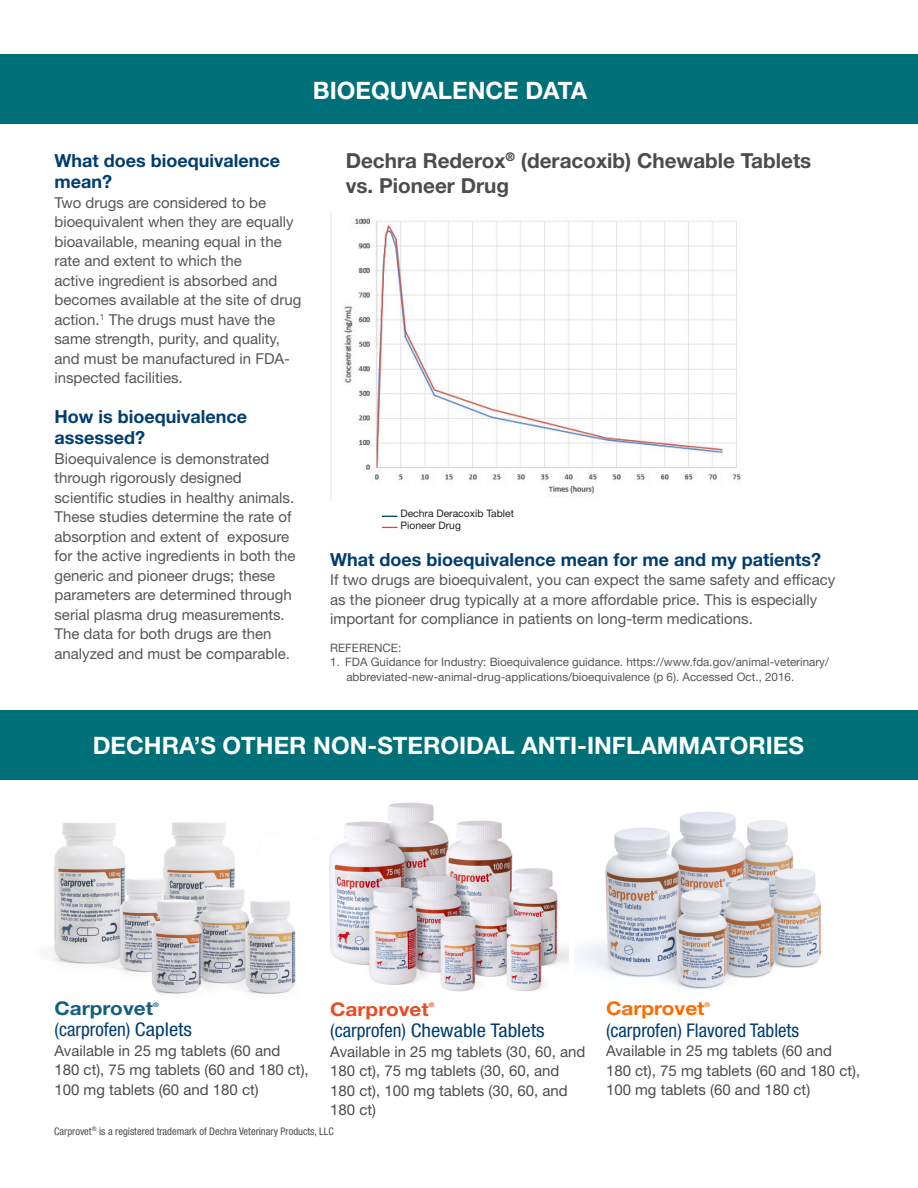
<style>
.page{position:relative;width:918px;height:1188px;background:#fff}
.page>*{position:absolute;margin:0;border:0;box-sizing:border-box;transform-origin:0 0}
.t1{font:700 24px "Helvetica Neue LT Std";color:#fff}
.t2{font:700 20.7px "Helvetica Neue LT Std";color:#4b4c4d}
.t3{font:condensed 18.9px "Helvetica Neue LT Std";color:#003d71}
.t4{font:700 18.9px "Helvetica Neue LT Std";color:#eb4a22;scale:1.1 1}
.t5{font:700 18.9px "Helvetica Neue LT Std";color:#ff6a00;scale:1.1 1}
.t6{font:700 18.9px "Helvetica Neue LT Std";color:#135f7f;scale:1.1 1}
.t7{font:700 18px/21.6px "Helvetica Neue LT Std";color:#003d71}
.t8{font:15px/19.5px "Helvetica Neue LT Std";color:#575654}
.t9{font:15px/19.5px "Helvetica Neue LT Std";color:#4b4c4d}
.t10{font:11.7px "Helvetica Neue LT Std";color:#575654}
.t11{font:condensed 10.5px "Helvetica Neue LT Std";color:#4b4c4d}
.t12{font:10.35px "Helvetica Neue LT Std";color:#231f20}
.t13{font:700 6.3px "Helvetica Neue LT Std";color:#eb4a22;scale:1.1 1}
.t14{font:700 6.3px "Helvetica Neue LT Std";color:#ff6a00;scale:1.1 1}
.t15{font:700 6.3px "Helvetica Neue LT Std";color:#135f7f;scale:1.1 1}
</style>
<div class="page">
<img style="left:32px;top:779px;width:307px;height:215px">
<img style="left:575px;top:811px;width:247px;height:178px">
<div style="left:0;top:710px;width:918px;height:69px;background:#007078"></div>
<img style="left:326px;top:802px;width:242px;height:190px">
<img style="left:330px;top:212px;width:411px;height:289px">
<svg style="left:382px;top:516px;width:15px;height:1px"></svg>
<svg style="left:382px;top:527px;width:15px;height:1px"></svg>
<div style="left:0;top:55px;width:918px;height:69px;background:#007078"></div>
<p class="t1" style="left:313px;top:75px;width:276px">BIOEQUVALENCE DATA</p>
<p class="t7" style="left:54px;top:149px;width:227px">What does bioequivalence mean?</p>
<p class="t8" style="left:54px;top:192px;width:248px">Two drugs are considered to be bioequivalent when they are equally bioavailable, meaning equal in the rate and extent to which the<br>active ingredient is absorbed and becomes available at the site of drug action.<sup>1</sup> The drugs must have the same strength, purity, and quality, and must be manufactured in FDA&shy;inspected facilities.</p>
<p class="t7" style="left:54px;top:405px;width:194px">How is bioequivalence assessed?</p>
<p class="t8" style="left:54px;top:449px;width:243px">Bioequivalence is demonstrated through rigorously designed scientific studies in healthy animals.<br>These studies determine the rate of absorption and extent of exposure for the active ingredients in both the generic and pioneer drugs; these parameters are determined through serial plasma drug measurements.<br>The data for both drugs are then analyzed and must be comparable.</p>
<p class="t2" style="left:346px;top:148px;width:467px">Dechra Rederox<sup>®</sup> (deracoxib) Chewable Tablets</p>
<p class="t2" style="left:346px;top:173px;width:165px">vs. Pioneer Drug</p>
<p class="t12" style="left:400px;top:508px;width:115px">Dechra Deracoxib Tablet</p>
<p class="t12" style="left:400px;top:519px;width:62px">Pioneer Drug</p>
<p class="t7" style="left:330px;top:548px;width:492px">What does bioequivalence mean for me and my patients?</p>
<p class="t8" style="left:330px;top:570px;width:507px">If two drugs are bioequivalent, you can expect the same safety and efficacy as the pioneer drug typically at a more affordable price. This is especially important for compliance in patients on long-term medications.</p>
<p class="t10" style="left:330px;top:641px;width:73px">REFERENCE:</p>
<p class="t10" style="left:330px;top:655px;width:500px">1. FDA Guidance for Industry: Bioequivalence guidance. https://www.fda.gov/animal-veterinary/</p>
<p class="t10" style="left:346px;top:669px;width:449px">abbreviated-new-animal-drug-applications/bioequivalence (p 6). Accessed Oct., 2016.</p>
<p class="t1" style="left:93px;top:730px;width:713px">DECHRA’S OTHER NON-STEROIDAL ANTI-INFLAMMATORIES</p>
<p class="t6" style="left:54px;top:996px;width:91px">Carprovet</p>
<p class="t15" style="left:153px;top:1001px;width:7px">®</p>
<p class="t3" style="left:54px;top:1019px;width:139px">(carprofen) Caplets</p>
<p class="t9" style="left:54px;top:1041px;width:256px">Available in 25 mg tablets (60 and<br>180 ct), 75 mg tablets (60 and 180 ct),</p>
<p class="t9" style="left:54px;top:1080px;width:206px">100 mg tablets (60 and 180 ct)</p>
<p class="t4" style="left:330px;top:997px;width:91px">Carprovet</p>
<p class="t13" style="left:429px;top:1001px;width:7px">®</p>
<p class="t3" style="left:330px;top:1020px;width:216px">(carprofen) Chewable Tablets</p>
<p class="t9" style="left:330px;top:1041px;width:257px">Available in 25 mg tablets (30, 60, and<br>180 ct), 75 mg tablets (30, 60, and<br>180 ct), 100 mg tablets (30, 60, and<br>180 ct)</p>
<p class="t11" style="left:54px;top:1125px;width:281px">Carprovet<sup>®</sup> is a registered trademark of Dechra Veterinary Products, LLC</p>
<p class="t5" style="left:606px;top:996px;width:91px">Carprovet</p>
<p class="t14" style="left:705px;top:1001px;width:7px">®</p>
<p class="t3" style="left:606px;top:1019px;width:195px">(carprofen) Flavored Tablets</p>
<p class="t9" style="left:606px;top:1041px;width:256px">Available in 25 mg tablets (60 and<br>180 ct), 75 mg tablets (60 and 180 ct),<br>100 mg tablets (60 and 180 ct)</p>
</div>
